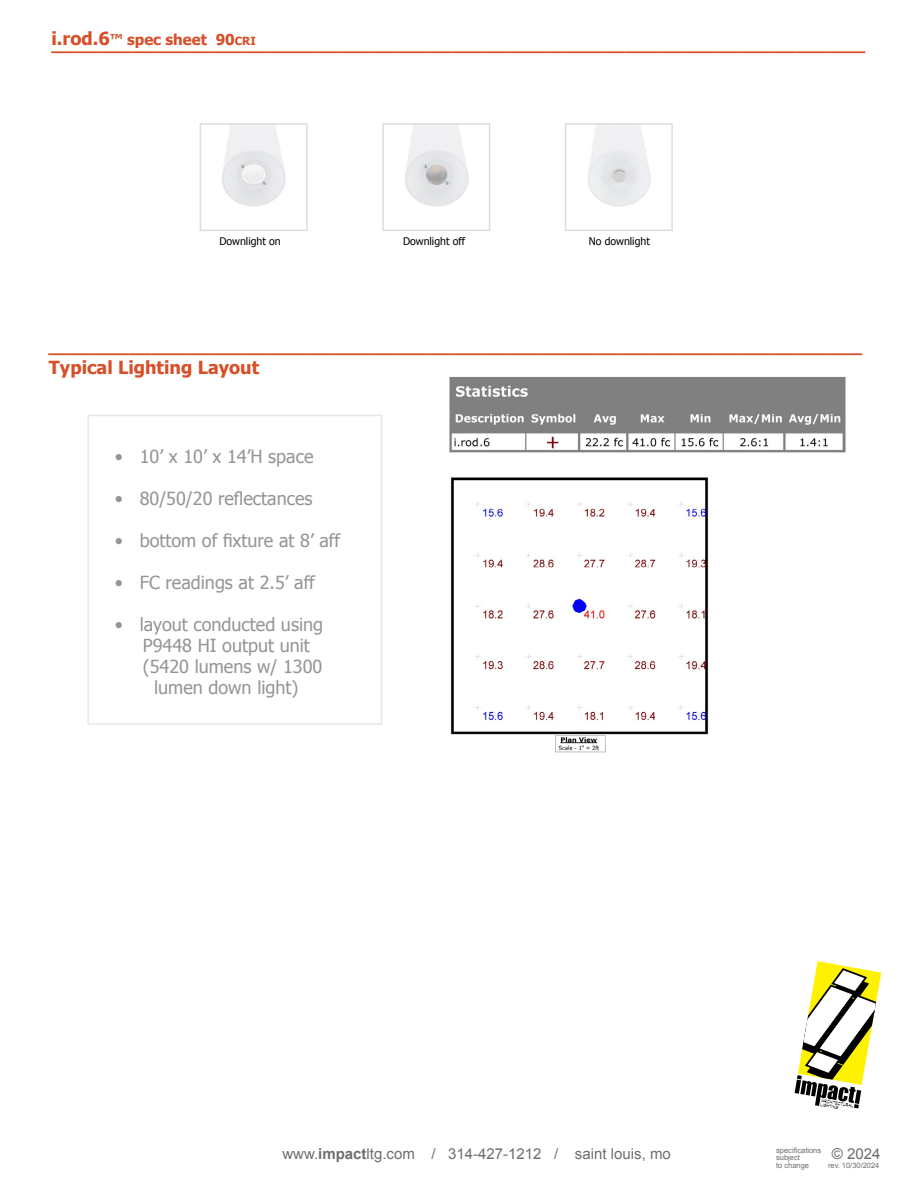
<style>
.page{position:relative;width:918px;height:1188px;background:#fff}
.page>*{position:absolute;margin:0;border:0;box-sizing:border-box;transform-origin:0 0}
.t1{font:700 18px/22.8px "Tahoma";color:#d64f28}
.t2{font:18px "Tahoma";color:#939598}
.t3{font:15px "Arial";color:#6d6e71}
.t4{font:700 15px "Tahoma";color:#d64f28}
.t5{font:10.5px "Tahoma";color:#000}
.t6{font:7.5px/7.5px "Arial";color:#6d6e71}
.s1{font-size:11.25px}
.s2{font-weight:700}
</style>
<div class="page">
<svg style="left:795px;top:961px;width:86px;height:148px"></svg>
<img style="left:450px;top:477px;width:259px;height:276px">
<img style="left:449px;top:376px;width:397px;height:77px">
<div style="left:87px;top:415px;width:295px;height:310px;border:2px solid #e6e7e8"></div>
<img style="left:222px;top:126px;width:64px;height:81px">
<div style="left:200px;top:123px;width:108px;height:108px;border:2px solid #dcddde"></div>
<img style="left:588px;top:126px;width:63px;height:81px">
<div style="left:565px;top:123px;width:108px;height:108px;border:2px solid #dcddde"></div>
<img style="left:405px;top:126px;width:64px;height:81px">
<div style="left:382px;top:123px;width:108px;height:108px;border:2px solid #dcddde"></div>
<p class="t1" style="left:51px;top:26px;width:60px">i.rod.6</p>
<p class="t1" style="left:51px;top:31px;width:815px">_______________________________________________________________________</p>
<p class="t4" style="left:110px;top:29px;width:148px">™ spec sheet 90<span class="s1">CRI</span></p>
<p class="t5" style="left:220px;top:234px;width:63px">Downlight on</p>
<p class="t5" style="left:403px;top:234px;width:64px">Downlight off</p>
<p class="t5" style="left:589px;top:234px;width:63px">No downlight</p>
<p class="t1" style="left:48px;top:333px;width:815px">_______________________________________________________________________<br>Typical Lighting Layout</p>
<p class="t2" style="left:115px;top:444px;width:200px">• 10’ x 10’ x 14’H space</p>
<p class="t2" style="left:115px;top:486px;width:199px">• 80/50/20 reflectances</p>
<p class="t2" style="left:115px;top:528px;width:227px">• bottom of fixture at 8’ aff</p>
<p class="t2" style="left:115px;top:570px;width:202px">• FC readings at 2.5’ aff</p>
<p class="t2" style="left:115px;top:612px;width:210px">• layout conducted using</p>
<p class="t2" style="left:143px;top:633px;width:169px">P9448 HI output unit</p>
<p class="t2" style="left:143px;top:654px;width:181px">(5420 lumens w/ 1300</p>
<p class="t2" style="left:154px;top:675px;width:146px">lumen down light)</p>
<p class="t3" style="left:282px;top:1144px;width:390px">www.<span class="s2">impact</span>ltg.com / 314-427-1212 / saint louis, mo</p>
<p class="t6" style="left:776px;top:1146px;width:47px">specifications subject<br>to change</p>
<p class="t3" style="left:832px;top:1144px;width:50px">© 2024</p>
<p class="t6" style="left:828px;top:1161px;width:53px">rev. 10/30/2024</p>
</div>
